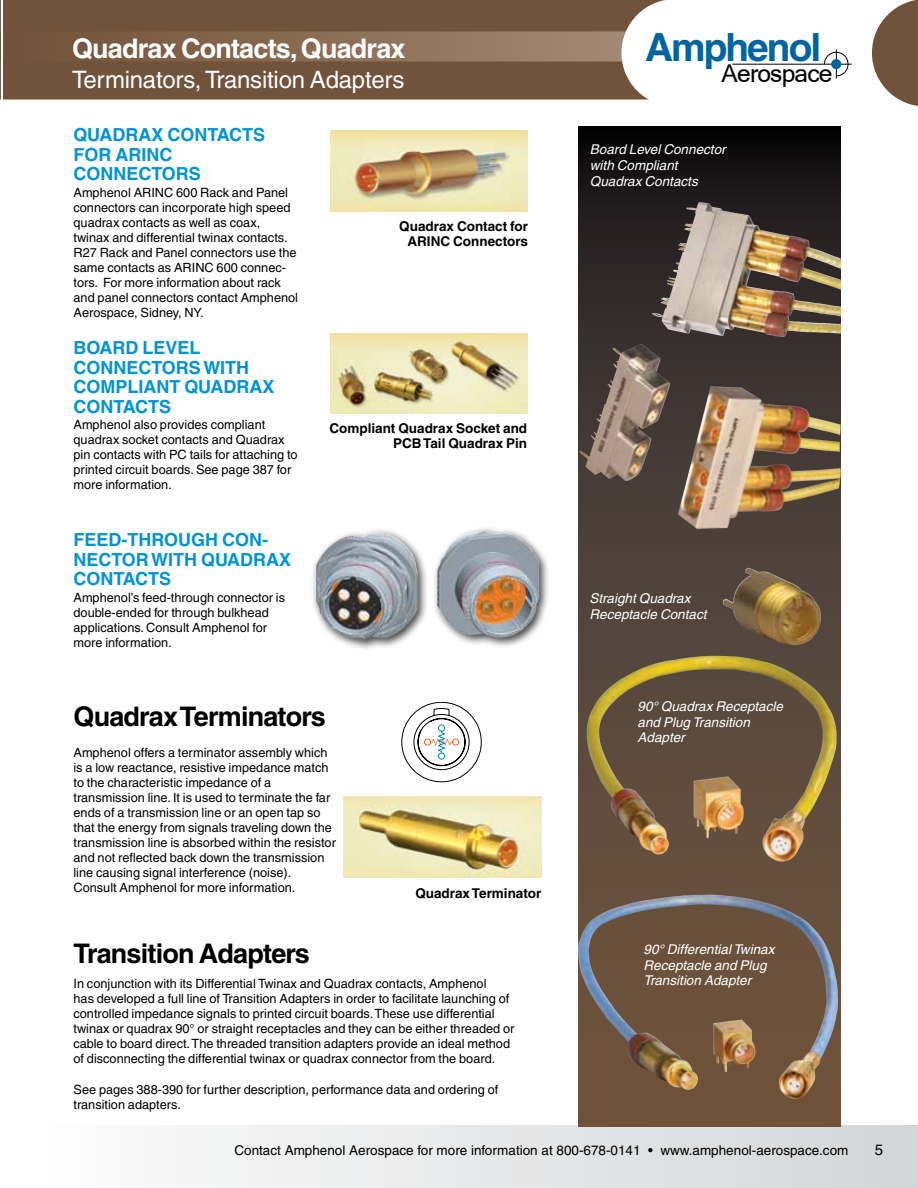
<style>
.page{position:relative;width:918px;height:1188px;background:#fff}
.page>*{position:absolute;margin:0;border:0;box-sizing:border-box;transform-origin:0 0}
.t1{font:38.85px "Kartika";letter-spacing:-.02em;color:#000}
.t2{font:700 38.85px "Helvetica";letter-spacing:-.05em;color:#0064a0}
.t3{font:700 27px "Helvetica";letter-spacing:-.03em;color:#000}
.t4{font:700 27px "Helvetica";letter-spacing:-.03em;color:#fff}
.t5{font:24px "Helvetica";letter-spacing:-.01em;color:#fff}
.t6{font:700 18px/19.5px "Helvetica";color:#0194d3}
.t7{font:15px "Helvetica";color:#000}
.t8{font:italic 13.5px/15.8px "Helvetica";color:#fff}
.t9{font:700 13.5px/15px "Helvetica";color:#000;text-align:right}
.t10{font:13.5px "Helvetica";color:#000}
.t11{font:12.75px/15px "Helvetica";color:#000}
</style>
<div class="page">
<div style="left:2px;top:1126px;width:916px;height:62px;background:linear-gradient(to right,#fefeff,#d3d5d6)"></div>
<svg style="left:0;top:0;width:665px;height:100px;background:#80634c"></svg>
<svg style="left:872px;top:0;width:46px;height:106px"></svg>
<hr style="left:732px;top:64px;width:120px;height:1px;background:#000">
<svg style="left:824px;top:52px;width:24px;height:24px"></svg>
<hr style="left:836px;top:49px;width:1px;height:30px;background:#000">
<div style="left:831px;top:59px;width:10px;height:10px;background:#0064a0;border-radius:50%"></div>
<img style="left:579px;top:126px;width:262px;height:1000px">
<img style="left:330px;top:333px;width:198px;height:81px">
<img style="left:330px;top:130px;width:198px;height:82px">
<img style="left:344px;top:796px;width:198px;height:82px">
<svg style="left:401px;top:702px;width:81px;height:80px"></svg>
<div style="left:310px;top:525px;width:240px;height:126px;background:#000;opacity:.75"></div>
<img style="left:437px;top:530px;width:47px;height:97px">
<img style="left:684px;top:202px;width:15px;height:38px">
<img style="left:611px;top:344px;width:30px;height:38px">
<img style="left:722px;top:568px;width:104px;height:77px">
<img style="left:582px;top:656px;width:257px;height:210px">
<img style="left:578px;top:895px;width:260px;height:205px">
<h2 class="t4" style="left:72px;top:32px;width:335px">Quadrax Contacts, Quadrax</h2>
<h3 class="t5" style="left:72px;top:66px;width:334px">Terminators, Transition Adapters</h3>
<h3 class="t6" style="left:74px;top:125px;width:193px">QUADRAX CONTACTS<br>FOR ARINC<br>CONNECTORS</h3>
<p class="t11" style="left:74px;top:185px;width:226px">Amphenol ARINC 600 Rack and Panel connectors can incorporate high speed quadrax contacts as well as coax, twinax and differential twinax contacts.<br>R27 Rack and Panel connectors use the same contacts as ARINC 600 connec&shy;tors. For more information about rack and panel connectors contact Amphenol Aerospace, Sidney, NY.</p>
<h3 class="t6" style="left:74px;top:338px;width:202px">BOARD LEVEL<br>CONNECTORS WITH<br>COMPLIANT QUADRAX<br>CONTACTS</h3>
<p class="t11" style="left:74px;top:417px;width:226px">Amphenol also provides compliant quadrax socket contacts and Quadrax pin contacts with PC tails for attaching to printed circuit boards. See page 387 for more information.</p>
<p class="t9" style="left:329px;top:420px;width:199px">Compliant Quadrax Socket and<br>PCB Tail Quadrax Pin</p>
<p class="t9" style="left:399px;top:219px;width:130px">Quadrax Contact for<br>ARINC Connectors</p>
<h3 class="t6" style="left:74px;top:530px;width:219px">FEED-THROUGH CON-<br>NECTOR WITH QUADRAX<br>CONTACTS</h3>
<p class="t11" style="left:74px;top:590px;width:213px">Amphenol’s feed-through connector is double-ended for through bulkhead applications. Consult Amphenol for more information.</p>
<h2 class="t3" style="left:74px;top:700px;width:254px">Quadrax Terminators</h2>
<p class="t11" style="left:74px;top:745px;width:264px">Amphenol offers a terminator assembly which is a low reactance, resistive impedance match to the characteristic impedance of a transmission line. It is used to terminate the far ends of a transmission line or an open tap so that the energy from signals traveling down the transmission line is absorbed within the resistor and not reflected back down the transmission line causing signal interference (noise).<br>Consult Amphenol for more information.</p>
<h2 class="t3" style="left:74px;top:937px;width:238px">Transition Adapters</h2>
<p class="t9" style="left:415px;top:885px;width:128px">Quadrax Terminator</p>
<p class="t11" style="left:74px;top:976px;width:443px">In conjunction with its Differential Twinax and Quadrax contacts, Amphenol<br>has developed a full line of Transition Adapters in order to facilitate launching of controlled impedance signals to printed circuit boards. These use differential twinax or quadrax 90° or straight receptacles and they can be either threaded or cable to board direct. The threaded transition adapters provide an ideal method of disconnecting the differential twinax or quadrax connector from the board.</p>
<p class="t11" style="left:74px;top:1082px;width:426px">See pages 388-390 for further description, performance data and ordering of transition adapters.</p>
<h1 class="t2" style="left:645px;top:24px;width:178px">Amphenol</h1>
<h1 class="t1" style="left:722px;top:55px;width:112px">Aerospace</h1>
<p class="t8" style="left:590px;top:142px;width:137px">Board Level Connector with Compliant<br>Quadrax Contacts</p>
<p class="t8" style="left:590px;top:590px;width:119px">Straight Quadrax<br>Receptacle Contact</p>
<p class="t8" style="left:638px;top:698px;width:147px">90° Quadrax Receptacle and Plug Transition<br>Adapter</p>
<p class="t8" style="left:644px;top:941px;width:132px">90° Differential Twinax<br>Receptacle and Plug<br>Transition Adapter</p>
<p class="t10" style="left:234px;top:1142px;width:615px">Contact Amphenol Aerospace for more information at 800-678-0141 • www.amphenol-aerospace.com</p>
<p class="t7" style="left:875px;top:1141px;width:10px">5</p>
</div>
